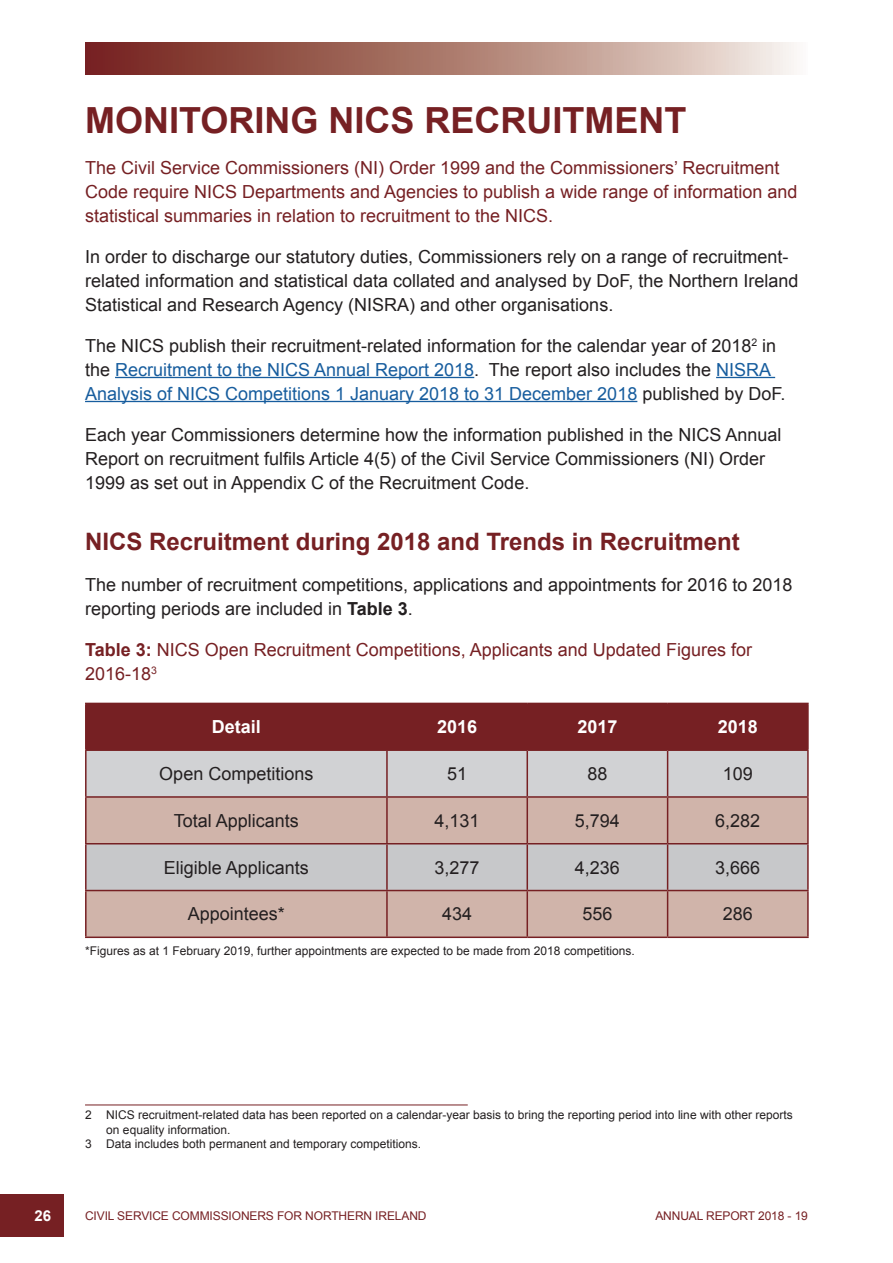
<style>
.page{position:relative;width:893px;height:1263px;background:#fff}
.page>*{position:absolute;margin:0;border:0;box-sizing:border-box;transform-origin:0 0}
.t1{font:700 36px "Arial";color:#762023}
.t2{font:700 24px "Arial";color:#762023}
.t3{font:18px/24px "Arial";color:#231f20}
.t4{font:18px/24px "Arial";color:#762023}
.t5{font:700 18px "Arial";color:#fff}
.t6{font:700 15px "Arial";color:#fff}
.t7{font:12px "Arial";color:#231f20}
.t8{font:12px "Arial";letter-spacing:-.01em;color:#762023}
.s1{color:#175d9e}
.s2{font-weight:700}
</style>
<div class="page">
<div style="left:0;top:1194px;width:64px;height:42px;background:#762023"></div>
<svg style="left:85px;top:43px;width:709px;height:31px;background:#ae7e74"></svg>
<hr style="left:115px;top:377px;width:359px;height:1px;background:#175d9e">
<hr style="left:716px;top:377px;width:59px;height:1px;background:#175d9e">
<hr style="left:85px;top:401px;width:552px;height:1px;background:#175d9e">
<svg style="left:87px;top:704px;width:720px;height:92px;background:#a3787b"></svg>
<div style="left:87px;top:798px;width:720px;height:138px;background:#d0b4aa"></div>
<div style="left:87px;top:844px;width:720px;height:46px;background:#c7c8ca"></div>
<hr style="left:85px;top:703px;width:302px;height:1px;background:#762023">
<hr style="left:85px;top:704px;width:2px;height:45px;background:#762023">
<hr style="left:387px;top:703px;width:140px;height:1px;background:#762023">
<hr style="left:386px;top:704px;width:2px;height:45px;background:#762023">
<hr style="left:527px;top:703px;width:141px;height:1px;background:#762023">
<hr style="left:526px;top:704px;width:2px;height:45px;background:#762023">
<hr style="left:668px;top:703px;width:141px;height:1px;background:#762023">
<hr style="left:667px;top:704px;width:1px;height:45px;background:#762023">
<hr style="left:807px;top:704px;width:2px;height:45px;background:#762023">
<hr style="left:85px;top:749px;width:302px;height:2px;background:#762023">
<hr style="left:85px;top:751px;width:2px;height:45px;background:#762023">
<hr style="left:387px;top:749px;width:140px;height:2px;background:#762023">
<hr style="left:386px;top:751px;width:2px;height:45px;background:#762023">
<hr style="left:527px;top:749px;width:141px;height:2px;background:#762023">
<hr style="left:526px;top:751px;width:2px;height:45px;background:#762023">
<hr style="left:668px;top:749px;width:141px;height:2px;background:#762023">
<hr style="left:667px;top:751px;width:1px;height:45px;background:#762023">
<hr style="left:807px;top:751px;width:2px;height:45px;background:#762023">
<hr style="left:85px;top:796px;width:302px;height:2px;background:#762023">
<hr style="left:85px;top:798px;width:2px;height:45px;background:#762023">
<hr style="left:387px;top:796px;width:140px;height:2px;background:#762023">
<hr style="left:386px;top:798px;width:2px;height:45px;background:#762023">
<hr style="left:527px;top:796px;width:141px;height:2px;background:#762023">
<hr style="left:526px;top:798px;width:2px;height:45px;background:#762023">
<hr style="left:668px;top:796px;width:141px;height:2px;background:#762023">
<hr style="left:667px;top:798px;width:1px;height:45px;background:#762023">
<hr style="left:807px;top:798px;width:2px;height:45px;background:#762023">
<hr style="left:85px;top:843px;width:302px;height:1px;background:#762023">
<hr style="left:85px;top:844px;width:2px;height:46px;background:#762023">
<hr style="left:387px;top:843px;width:140px;height:1px;background:#762023">
<hr style="left:386px;top:844px;width:2px;height:46px;background:#762023">
<hr style="left:527px;top:843px;width:141px;height:1px;background:#762023">
<hr style="left:526px;top:844px;width:2px;height:46px;background:#762023">
<hr style="left:668px;top:843px;width:141px;height:1px;background:#762023">
<hr style="left:667px;top:844px;width:1px;height:46px;background:#762023">
<hr style="left:807px;top:844px;width:2px;height:46px;background:#762023">
<hr style="left:85px;top:890px;width:302px;height:1px;background:#762023">
<hr style="left:85px;top:891px;width:2px;height:45px;background:#762023">
<hr style="left:387px;top:890px;width:140px;height:1px;background:#762023">
<hr style="left:386px;top:891px;width:2px;height:45px;background:#762023">
<hr style="left:527px;top:890px;width:141px;height:1px;background:#762023">
<hr style="left:526px;top:891px;width:2px;height:45px;background:#762023">
<hr style="left:668px;top:890px;width:141px;height:1px;background:#762023">
<hr style="left:667px;top:891px;width:1px;height:45px;background:#762023">
<hr style="left:807px;top:891px;width:2px;height:45px;background:#762023">
<hr style="left:85px;top:936px;width:302px;height:2px;background:#762023">
<hr style="left:387px;top:936px;width:140px;height:2px;background:#762023">
<hr style="left:527px;top:936px;width:141px;height:2px;background:#762023">
<hr style="left:668px;top:936px;width:141px;height:2px;background:#762023">
<hr style="left:85px;top:1104px;width:383px;height:1px;background:#762023">
<h1 class="t1" style="left:85px;top:96px;width:603px">MONITORING NICS RECRUITMENT</h1>
<p class="t4" style="left:85px;top:155px;width:714px">The Civil Service Commissioners (NI) Order 1999 and the Commissioners’ Recruitment<br>Code require NICS Departments and Agencies to publish a wide range of information and statistical summaries in relation to recruitment to the NICS.</p>
<p class="t3" style="left:85px;top:244px;width:715px">In order to discharge our statutory duties, Commissioners rely on a range of recruitment&shy;related information and statistical data collated and analysed by DoF, the Northern Ireland<br>Statistical and Research Agency (NISRA) and other organisations.</p>
<p class="t3" style="left:85px;top:333px;width:702px">The NICS publish their recruitment-related information for the calendar year of 2018<sup>2</sup> in the <span class="s1">Recruitment to the NICS Annual Report 2018</span>. The report also includes the <span class="s1">NISRA<br>Analysis of NICS Competitions 1 January 2018 to 31 December 2018</span> published by DoF.</p>
<p class="t3" style="left:85px;top:422px;width:698px">Each year Commissioners determine how the information published in the NICS Annual<br>Report on recruitment fulfils Article 4(5) of the Civil Service Commissioners (NI) Order<br>1999 as set out in Appendix C of the Recruitment Code.</p>
<h2 class="t2" style="left:85px;top:525px;width:656px">NICS Recruitment during 2018 and Trends in Recruitment</h2>
<p class="t3" style="left:85px;top:572px;width:709px">The number of recruitment competitions, applications and appointments for 2016 to 2018 reporting periods are included in <span class="s2">Table 3</span>.</p>
<p class="t4" style="left:85px;top:637px;width:668px"><span class="s2">Table 3:</span> NICS Open Recruitment Competitions, Applicants and Updated Figures for<br>2016-18<sup>3</sup></p>
<p class="t5" style="left:212px;top:715px;width:51px">Detail</p>
<p class="t5" style="left:437px;top:715px;width:42px">2016</p>
<p class="t5" style="left:577px;top:715px;width:42px">2017</p>
<p class="t5" style="left:718px;top:715px;width:42px">2018</p>
<p class="t3" style="left:159px;top:762px;width:156px">Open Competitions</p>
<p class="t3" style="left:447px;top:762px;width:22px">51</p>
<p class="t3" style="left:587px;top:762px;width:22px">88</p>
<p class="t3" style="left:723px;top:762px;width:32px">109</p>
<p class="t3" style="left:174px;top:809px;width:127px">Total Applicants</p>
<p class="t3" style="left:435px;top:809px;width:47px">4,131</p>
<p class="t3" style="left:575px;top:809px;width:47px">5,794</p>
<p class="t3" style="left:715px;top:809px;width:47px">6,282</p>
<p class="t3" style="left:164px;top:855px;width:147px">Eligible Applicants</p>
<p class="t3" style="left:435px;top:855px;width:47px">3,277</p>
<p class="t3" style="left:575px;top:855px;width:47px">4,236</p>
<p class="t3" style="left:715px;top:855px;width:47px">3,666</p>
<p class="t3" style="left:188px;top:902px;width:99px">Appointees*</p>
<p class="t3" style="left:442px;top:902px;width:32px">434</p>
<p class="t3" style="left:582px;top:902px;width:32px">556</p>
<p class="t3" style="left:723px;top:902px;width:32px">286</p>
<p class="t7" style="left:85px;top:943px;width:551px">*Figures as at 1 February 2019, further appointments are expected to be made from 2018 competitions.</p>
<p class="t7" style="left:85px;top:1107px;width:709px">2 NICS recruitment-related data has been reported on a calendar-year basis to bring the reporting period into line with other reports</p>
<p class="t7" style="left:106px;top:1122px;width:126px">on equality information.</p>
<p class="t7" style="left:85px;top:1136px;width:338px">3 Data includes both permanent and temporary competitions.</p>
<p class="t6" style="left:34px;top:1205px;width:18px">26</p>
<p class="t8" style="left:85px;top:1208px;width:343px">CIVIL SERVICE COMMISSIONERS FOR NORTHERN IRELAND</p>
<p class="t8" style="left:655px;top:1208px;width:154px">ANNUAL REPORT 2018 - 19</p>
</div>
